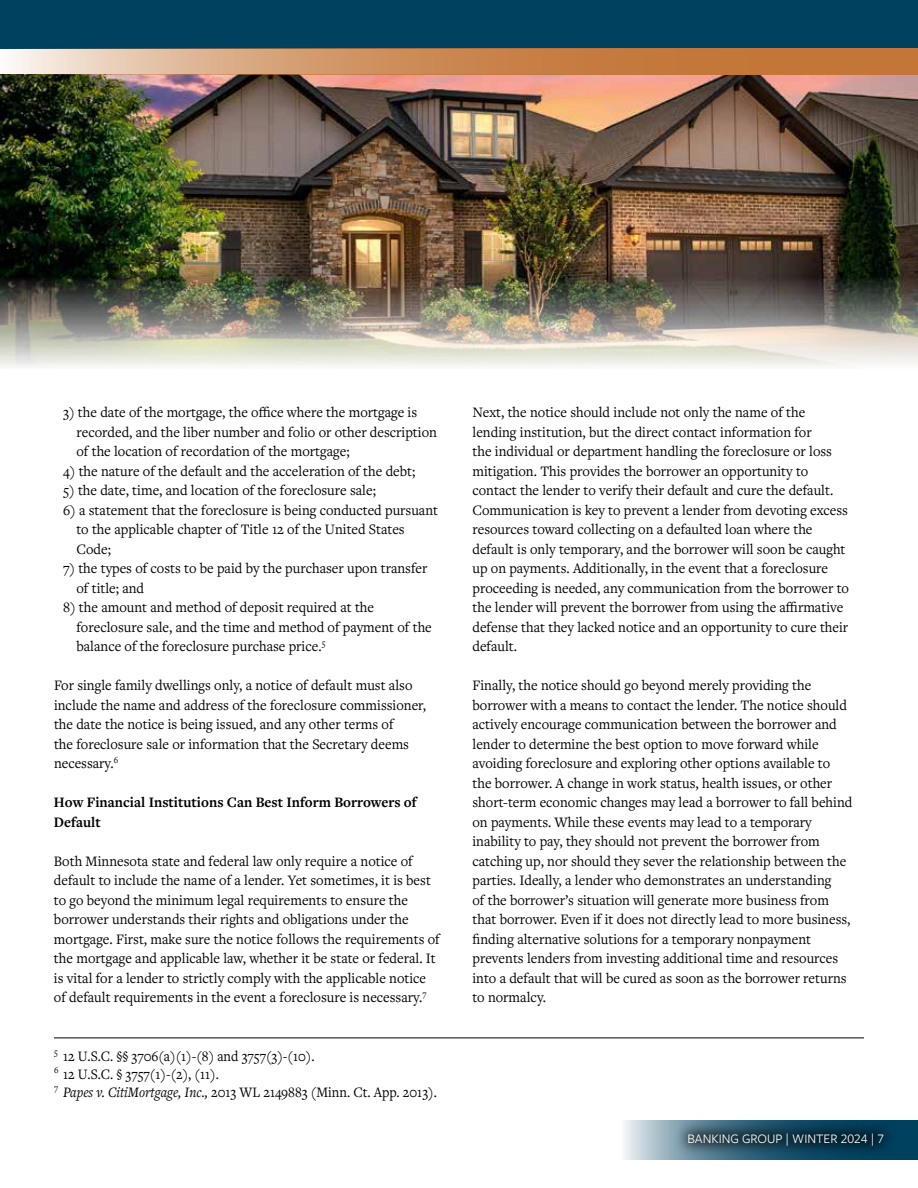
<style>
.page{position:relative;width:918px;height:1188px;background:#fff}
.page>*{position:absolute;margin:0;border:0;box-sizing:border-box;transform-origin:0 0}
.t1{font:15px/19.5px "Freight Text Pro";color:#000001;scale:.96 1}
.t2{font:15px/18px "Freight Text Pro";color:#000001;scale:.93 1}
.t3{font:700 15px/19.5px "Freight Text Pro";color:#000001;scale:.96 1}
.t4{font:13.5px "Freight Sans Pro";color:#fff}
.s1{font-style:italic}
</style>
<div class="page">
<img style="left:0;top:75px;width:918px;height:291px">
<div style="left:0;top:0;width:918px;height:49px;background:#004160"></div>
<svg style="left:0;top:49px;width:918px;height:26px;background:#d09566"></svg>
<svg style="left:624px;top:1120px;width:294px;height:40px;background:#87a5b3"></svg>
<div style="left:674px;top:1119px;width:224px;height:41px;background:#000001;opacity:.75"></div>
<hr style="left:54px;top:1038px;width:810px;height:1px;background:#000001">
<p class="t1" style="left:76px;top:402px;width:377px;text-indent:-13px">3) the date of the mortgage, the office where the mortgage is recorded, and the liber number and folio or other description of the location of recordation of the mortgage;</p>
<p class="t1" style="left:63px;top:461px;width:369px">4) the nature of the default and the acceleration of the debt;</p>
<p class="t1" style="left:63px;top:480px;width:327px">5) the date, time, and location of the foreclosure sale;</p>
<p class="t1" style="left:76px;top:500px;width:378px;text-indent:-13px">6) a statement that the foreclosure is being conducted pursuant to the applicable chapter of Title 12 of the United States<br>Code;</p>
<p class="t1" style="left:76px;top:558px;width:367px;text-indent:-13px">7) the types of costs to be paid by the purchaser upon transfer of title; and</p>
<p class="t1" style="left:76px;top:597px;width:372px;text-indent:-13px">8) the amount and method of deposit required at the foreclosure sale, and the time and method of payment of the balance of the foreclosure purchase price.<sup>5</sup></p>
<p class="t1" style="left:54px;top:675px;width:389px">For single family dwellings only, a notice of default must also include the name and address of the foreclosure commissioner, the date the notice is being issued, and any other terms of<br>the foreclosure sale or information that the Secretary deems necessary.<sup>6</sup></p>
<p class="t3" style="left:54px;top:792px;width:379px">How Financial Institutions Can Best Inform Borrowers of<br>Default</p>
<p class="t1" style="left:54px;top:851px;width:403px">Both Minnesota state and federal law only require a notice of default to include the name of a lender. Yet sometimes, it is best to go beyond the minimum legal requirements to ensure the borrower understands their rights and obligations under the mortgage. First, make sure the notice follows the requirements of the mortgage and applicable law, whether it be state or federal. It is vital for a lender to strictly comply with the applicable notice of default requirements in the event a foreclosure is necessary.<sup>7</sup></p>
<p class="t2" style="left:54px;top:1047px;width:413px"><sup>5</sup> 12 U.S.C. §§ 3706(a)(1)-(8) and 3757(3)-(10).<br><sup>6</sup> 12 U.S.C. § 3757(1)-(2), (11).<br><sup>7</sup> <span class="s1">Papes v. CitiMortgage, Inc.,</span> 2013 WL 2149883 (Minn. Ct. App. 2013).</p>
<p class="t1" style="left:472px;top:402px;width:394px">Next, the notice should include not only the name of the lending institution, but the direct contact information for<br>the individual or department handling the foreclosure or loss mitigation. This provides the borrower an opportunity to contact the lender to verify their default and cure the default.<br>Communication is key to prevent a lender from devoting excess resources toward collecting on a defaulted loan where the default is only temporary, and the borrower will soon be caught up on payments. Additionally, in the event that a foreclosure proceeding is needed, any communication from the borrower to the lender will prevent the borrower from using the affirmative defense that they lacked notice and an opportunity to cure their default.</p>
<p class="t1" style="left:472px;top:675px;width:397px">Finally, the notice should go beyond merely providing the borrower with a means to contact the lender. The notice should actively encourage communication between the borrower and lender to determine the best option to move forward while avoiding foreclosure and exploring other options available to the borrower. A change in work status, health issues, or other short-term economic changes may lead a borrower to fall behind on payments. While these events may lead to a temporary inability to pay, they should not prevent the borrower from catching up, nor should they sever the relationship between the parties. Ideally, a lender who demonstrates an understanding<br>of the borrower’s situation will generate more business from that borrower. Even if it does not directly lead to more business, finding alternative solutions for a temporary nonpayment prevents lenders from investing additional time and resources into a default that will be cured as soon as the borrower returns to normalcy.</p>
<p class="t4" style="left:688px;top:1130px;width:198px">BANKING GROUP | WINTER 2024 | 7</p>
</div>
